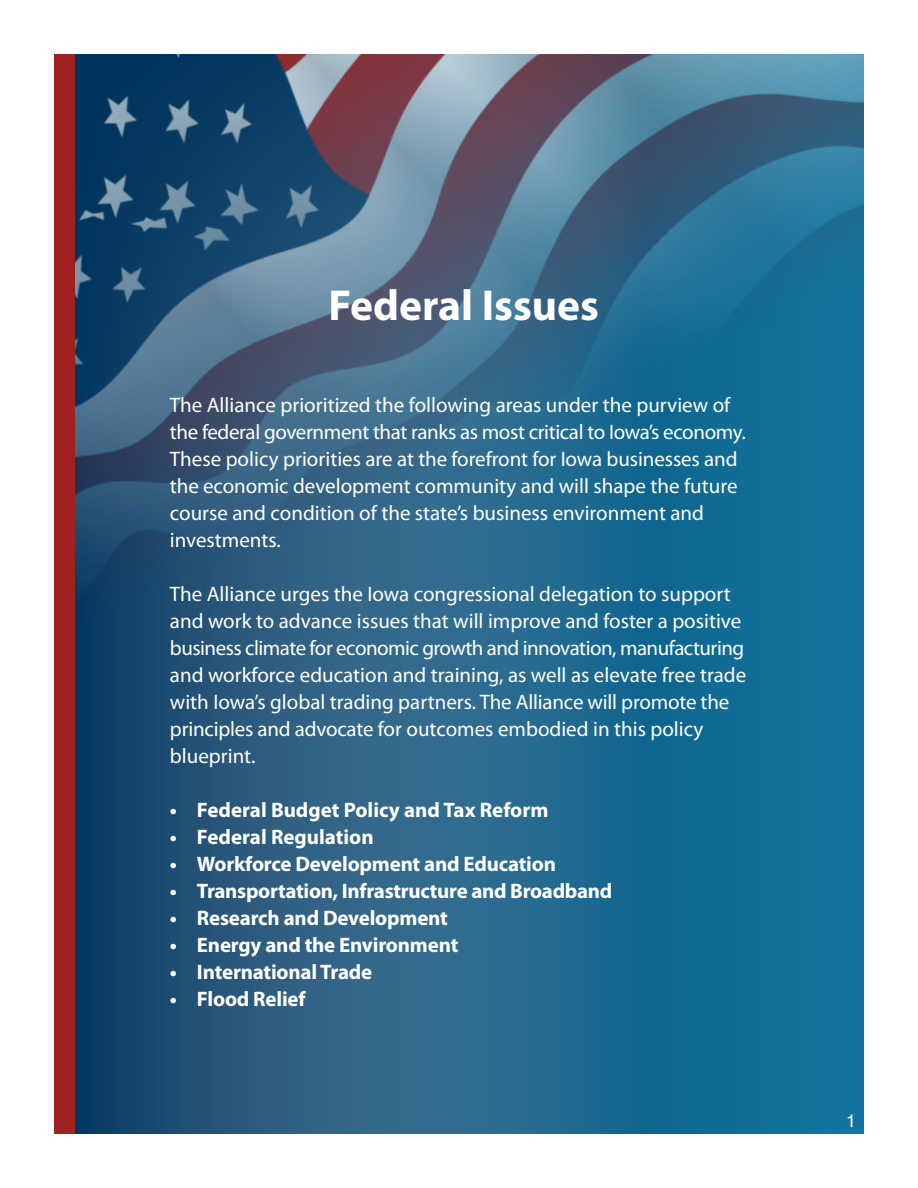
<style>
.page{position:relative;width:918px;height:1188px;background:#fff}
.page>*{position:absolute;margin:0;border:0;box-sizing:border-box;transform-origin:0 0}
.t1{font:700 43.5px "Myriad Pro";color:#fff}
.t2{font:21px/27px "Myriad Pro";color:#fff}
.t3{font:700 21px "Myriad Pro";letter-spacing:-.01em;color:#fff}
.t4{font:18px "Helvetica";color:#fff}
</style>
<div class="page">
<svg style="left:75px;top:908px;width:789px;height:226px;background:#1f6288"></svg>
<img style="left:75px;top:54px;width:789px;height:854px">
<div style="left:52px;top:54px;width:23px;height:1080px;background:#a12120"></div>
<div style="left:0;top:0;width:53px;height:1188px;background:#fff"></div>
<p class="t1" style="left:329px;top:277px;width:272px">Federal Issues</p>
<p class="t2" style="left:170px;top:391px;width:577px">The Alliance prioritized the following areas under the purview of the federal government that ranks as most critical to Iowa’s economy.<br>These policy priorities are at the forefront for Iowa businesses and the economic development community and will shape the future course and condition of the state’s business environment and investments.</p>
<p class="t2" style="left:170px;top:580px;width:578px">The Alliance urges the Iowa congressional delegation to support and work to advance issues that will improve and foster a positive business climate for economic growth and innovation, manufacturing and workforce education and training, as well as elevate free trade with Iowa’s global trading partners. The Alliance will promote the principles and advocate for outcomes embodied in this policy blueprint.</p>
<p class="t3" style="left:170px;top:796px;width:380px">• Federal Budget Policy and Tax Reform</p>
<p class="t3" style="left:170px;top:823px;width:205px">• Federal Regulation</p>
<p class="t3" style="left:170px;top:850px;width:388px">• Workforce Development and Education</p>
<p class="t3" style="left:170px;top:877px;width:444px">• Transportation, Infrastructure and Broadband</p>
<p class="t3" style="left:170px;top:904px;width:279px">• Research and Development</p>
<p class="t3" style="left:170px;top:931px;width:290px">• Energy and the Environment</p>
<p class="t3" style="left:170px;top:958px;width:204px">• International Trade</p>
<p class="t3" style="left:170px;top:985px;width:137px">• Flood Relief</p>
<p class="t4" style="left:846px;top:1107px;width:12px">1</p>
</div>
